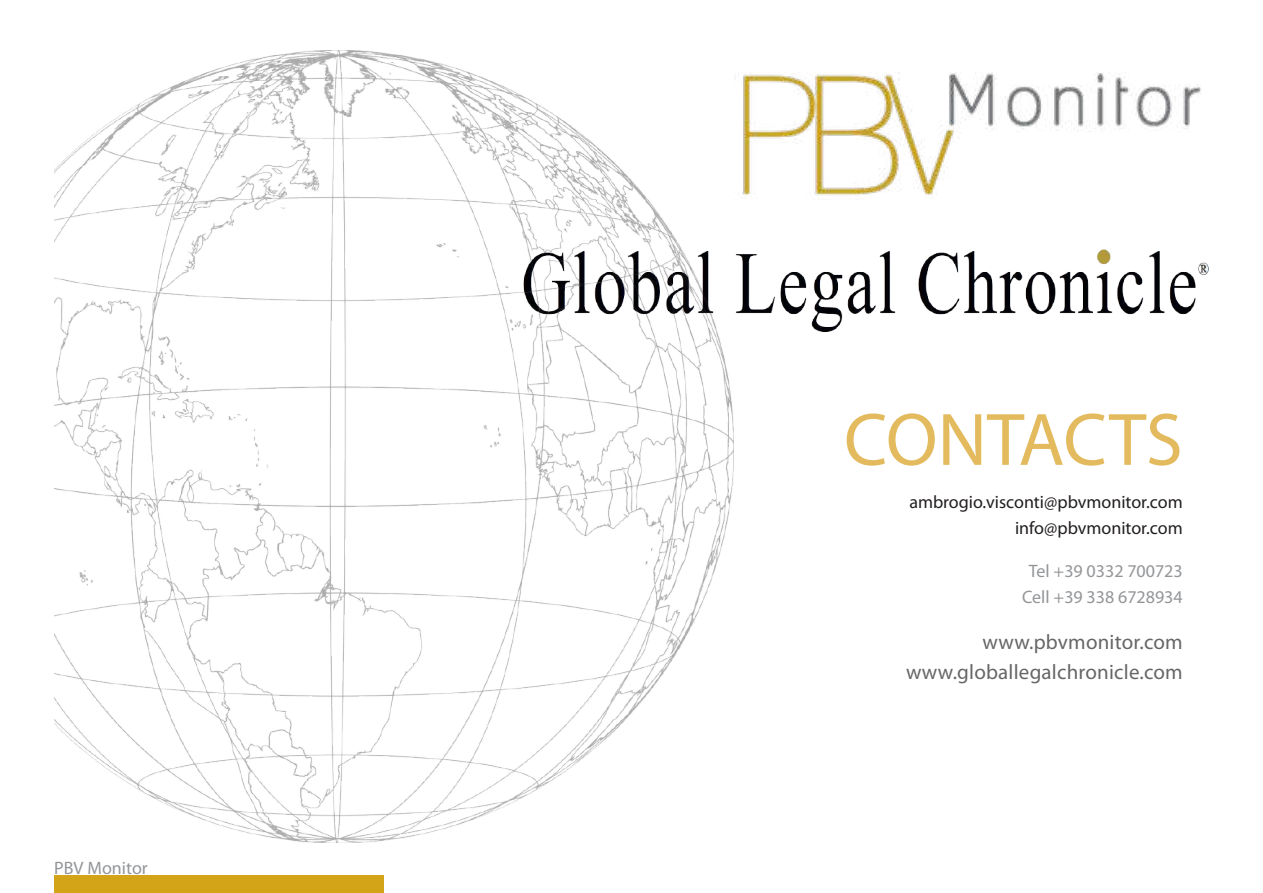
<style>
.page{position:relative;width:1263px;height:893px;background:#fff}
.page>*{position:absolute;margin:0;border:0;box-sizing:border-box;transform-origin:0 0}
.t1{font:75px "Myriad Pro";letter-spacing:-.005em;color:#e3bb5e}
.t2{font:21px/29.4px "Myriad Pro";letter-spacing:.01em;color:#666;text-align:right}
.t3{font:18px/25.8px "Myriad Pro";color:#231f20;text-align:right}
.t4{font:18px/25.8px "Myriad Pro";color:#939598;text-align:center}
</style>
<div class="page">
<div style="left:54px;top:876px;width:330px;height:17px;background:#d3a417"></div>
<img style="left:735px;top:72px;width:467px;height:126px">
<img style="left:735px;top:249px;width:474px;height:83px">
<img style="left:54px;top:50px;width:679px;height:792px">
<p class="t4" style="left:54px;top:854px;width:95px">PBV Monitor</p>
<h1 class="t1" style="left:844px;top:393px;width:340px">CONTACTS</h1>
<p class="t3" style="left:909px;top:489px;width:275px">ambrogio.visconti@pbvmonitor.com info@pbvmonitor.com</p>
<p class="t4" style="left:1022px;top:558px;width:162px">Tel +39 0332 700723<br>Cell +39 338 6728934</p>
<p class="t2" style="left:906px;top:627px;width:278px">www.pbvmonitor.com www.globallegalchronicle.com</p>
</div>
